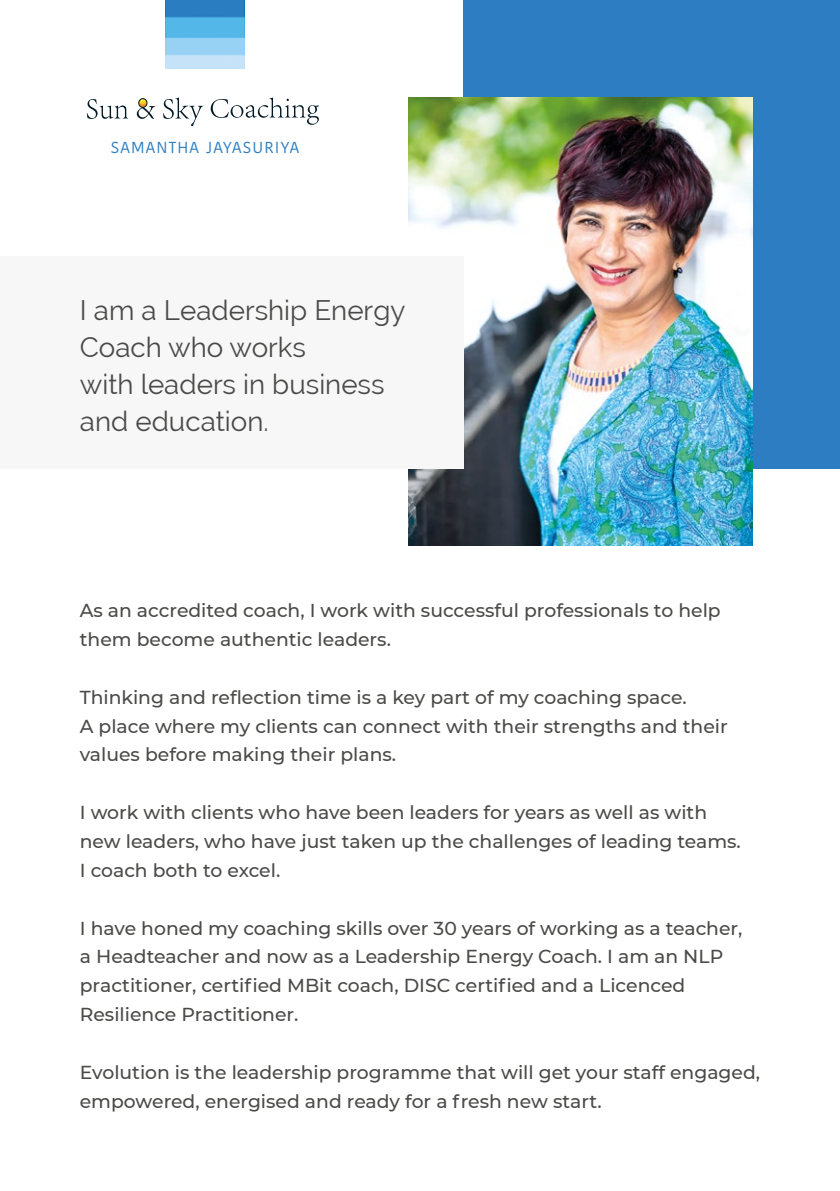
<style>
.page{position:relative;width:840px;height:1191px;background:#fff}
.page>*{position:absolute;margin:0;border:0;box-sizing:border-box;transform-origin:0 0}
.t1{font:27.6px/37px "Raleway";color:#4a4a49}
.t2{font:500 18.8px/28.8px "Montserrat";color:#4a4a49}
.t3{font:15.8px "Kohinoor Telugu";letter-spacing:.075em;color:#2c7ec1}
</style>
<div class="page">
<div style="left:463px;top:0;width:376px;height:469px;background:#2c7dc1"></div>
<img style="left:408px;top:97px;width:344px;height:448px">
<div style="left:0;top:256px;width:463px;height:213px;background:#f7f7f8"></div>
<svg style="left:210px;top:97px;width:109px;height:28px"></svg>
<svg style="left:87px;top:99px;width:41px;height:20px"></svg>
<svg style="left:163px;top:97px;width:40px;height:29px"></svg>
<svg style="left:137px;top:98px;width:18px;height:21px"></svg>
<img style="left:165px;top:0;width:79px;height:68px">
<p class="t3" style="left:111px;top:138px;width:190px">SAMANTHA JAYASURIYA</p>
<h1 class="t1" style="left:80px;top:292px;width:327px">I am a Leadership Energy<br>Coach who works<br>with leaders in business and education.</h1>
<p class="t2" style="left:80px;top:595px;width:642px">As an accredited coach, I work with successful professionals to help them become authentic leaders.</p>
<p class="t2" style="left:80px;top:682px;width:649px">Thinking and reflection time is a key part of my coaching space.<br>A place where my clients can connect with their strengths and their values before making their plans.</p>
<p class="t2" style="left:80px;top:797px;width:662px">I work with clients who have been leaders for years as well as with new leaders, who have just taken up the challenges of leading teams.<br>I coach both to excel.</p>
<p class="t2" style="left:80px;top:912px;width:663px">I have honed my coaching skills over 30 years of working as a teacher, a Headteacher and now as a Leadership Energy Coach. I am an NLP practitioner, certified MBit coach, DISC certified and a Licenced Resilience Practitioner.</p>
<p class="t2" style="left:80px;top:1057px;width:681px">Evolution is the leadership programme that will get your staff engaged, empowered, energised and ready for a fresh new start.</p>
</div>
